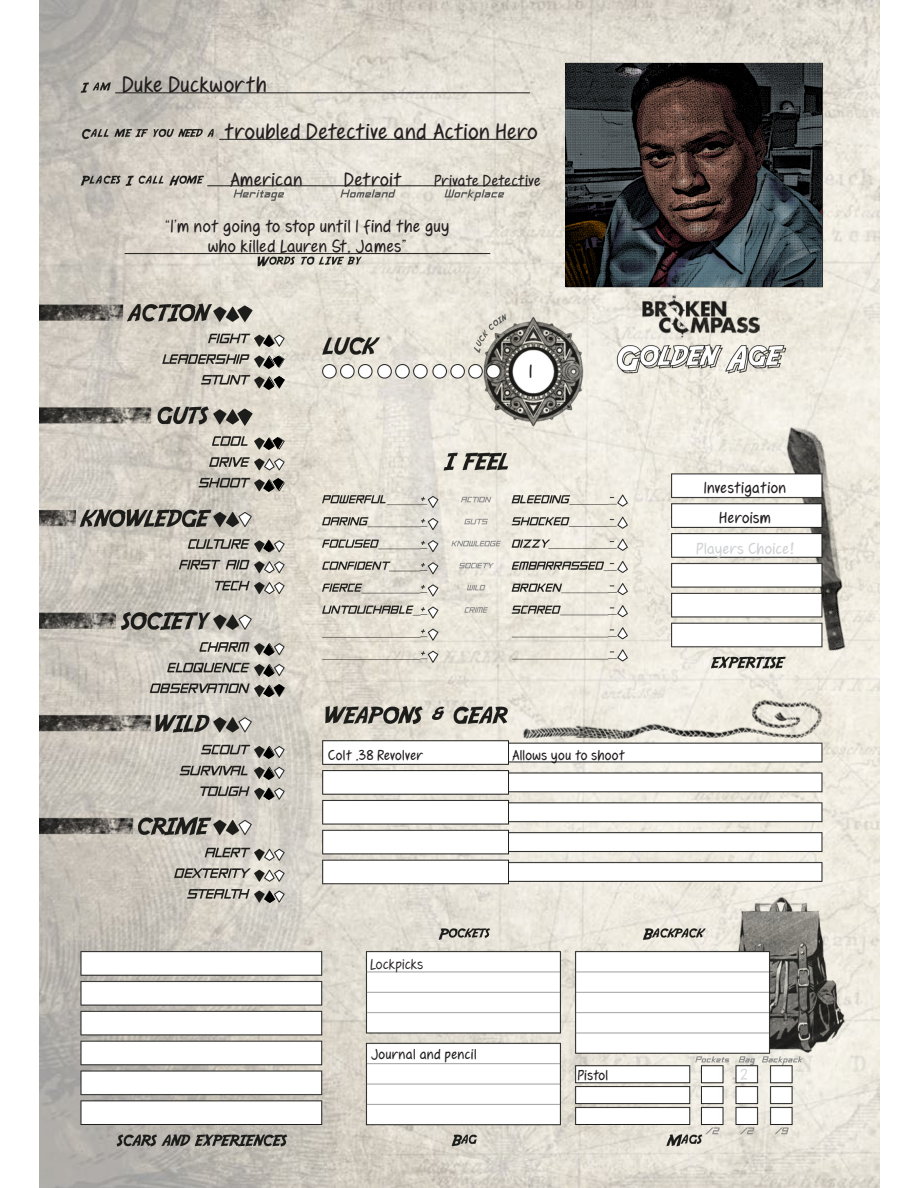
<style>
.page{position:relative;width:918px;height:1188px;background:#fff}
.page>*{position:absolute;margin:0;border:0;box-sizing:border-box;transform-origin:0 0}
.t1{font:21px "Fennario";color:#231f20}
.t2{font:18px "Fennario";color:#231f20}
.t3{font:16.5px "Fennario";color:#231f20}
.t4{font:15px "Fennario";color:#231f20}
.t5{font:15px "Fennario";color:#d1d2d4}
.t6{font:300 15px "Fennario";color:#d1d2d4}
.t7{font:13.5px "Fennario";color:#231f20}
.t8{font:300 13.5px "Fennario";color:#231f20}
</style>
<div class="page">
<img style="left:39px;top:0;width:840px;height:1188px">
<img style="left:566px;top:64px;width:255px;height:223px">
<img style="left:236px;top:408px;width:18px;height:19px">
<img style="left:236px;top:305px;width:18px;height:19px">
<img style="left:262px;top:333px;width:15px;height:15px">
<img style="left:263px;top:890px;width:15px;height:15px">
<img style="left:272px;top:375px;width:14px;height:15px">
<img style="left:262px;top:376px;width:15px;height:15px">
<img style="left:262px;top:437px;width:15px;height:15px">
<img style="left:272px;top:683px;width:14px;height:15px">
<img style="left:262px;top:745px;width:15px;height:15px">
<img style="left:262px;top:787px;width:15px;height:15px">
<img style="left:270px;top:435px;width:15px;height:15px">
<img style="left:262px;top:643px;width:15px;height:15px">
<img style="left:262px;top:356px;width:15px;height:14px">
<img style="left:271px;top:477px;width:15px;height:15px">
<img style="left:262px;top:478px;width:15px;height:15px">
<img style="left:262px;top:539px;width:15px;height:15px">
<img style="left:262px;top:663px;width:15px;height:15px">
<img style="left:271px;top:354px;width:15px;height:15px">
<img style="left:262px;top:684px;width:15px;height:15px">
<img style="left:262px;top:766px;width:15px;height:15px">
<p class="t1" style="left:123px;top:72px;width:146px">Duke Duckworth</p>
<p class="t1" style="left:225px;top:119px;width:316px">troubled Detective and Action Hero</p>
<p class="t2" style="left:231px;top:168px;width:74px">American</p>
<p class="t2" style="left:345px;top:168px;width:59px">Detroit</p>
<p class="t4" style="left:435px;top:171px;width:109px">Private Detective</p>
<p class="t3" style="left:166px;top:216px;width:286px">“I’m not going to stop until I find the guy</p>
<p class="t3" style="left:209px;top:236px;width:200px">who killed Lauren St. James”</p>
<p class="t7" style="left:328px;top:747px;width:97px">Colt .38 Revolver</p>
<p class="t2" style="left:530px;top:361px;width:5px">1</p>
<p class="t4" style="left:705px;top:479px;width:84px">Investigation</p>
<p class="t4" style="left:720px;top:509px;width:53px">Heroism</p>
<p class="t5" style="left:697px;top:539px;width:99px">Players Choice!</p>
<p class="t7" style="left:513px;top:747px;width:115px">Allows you to shoot</p>
<p class="t8" style="left:371px;top:956px;width:55px">Lockpicks</p>
<p class="t7" style="left:371px;top:1046px;width:108px">Journal and pencil</p>
<p class="t7" style="left:578px;top:1067px;width:32px">Pistol</p>
<p class="t6" style="left:741px;top:1066px;width:9px">2</p>
</div>
